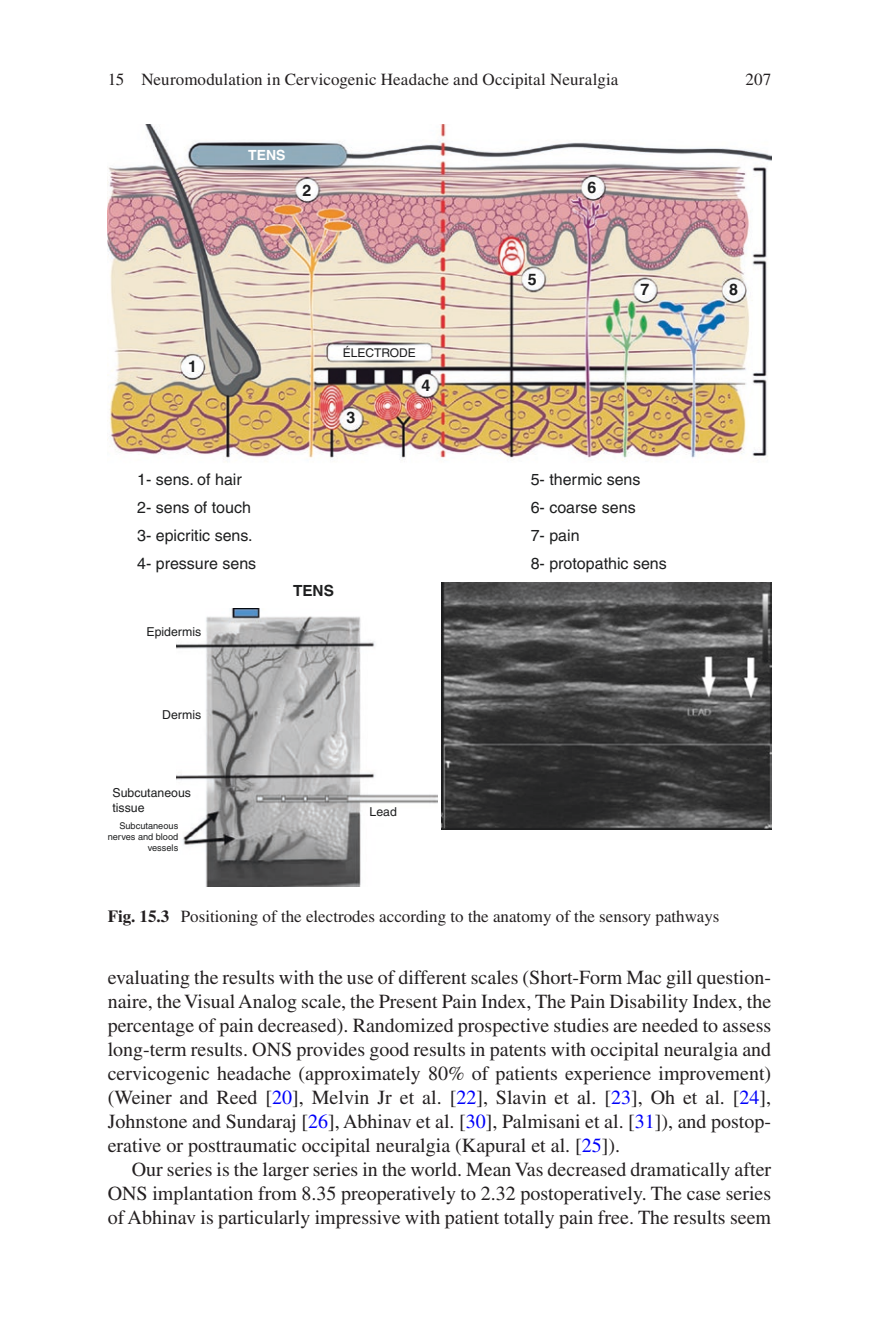
<style>
.page{position:relative;width:879px;height:1333px;background:#fff}
.page>*{position:absolute;margin:0;border:0;box-sizing:border-box;transform-origin:0 0}
.t1{font:20px/24px "Jrxdcy Times LT Std";color:#231f20;text-align:justify}
.t2{font:17px "Jrxdcy Times LT Std";color:#231f20}
.t3{font:16px/28px "Mgnmlm Helvetica";color:#1d1e1f}
.t4{font:700 16px "Dtdpfp Helvetica";color:#1d1e1f}
.t5{font:700 15.4px "Dtdpfp Helvetica";color:#1d1e1f}
.t6{font:700 14px "Dtdpfp Helvetica";color:#fff}
.t7{font:12.2px/14.8px "Mgnmlm Helvetica";color:#1d1e1f}
.t8{font:12px "Mgnmlm Helvetica";color:#1d1e1f}
.t9{font:9.2px/11px "Mgnmlm Helvetica";color:#1d1e1f;text-align:right}
.s1{font-family:"Nssjvy Times LT Std";font-weight:700}
.s2{color:#0000fa}
</style>
<div class="page">
<img style="left:108px;top:124px;width:663px;height:443px">
<img style="left:176px;top:608px;width:261px;height:278px">
<img style="left:442px;top:583px;width:329px;height:246px">
<p class="t2" style="left:108px;top:70px;width:512px">15 Neuromodulation in Cervicogenic Headache and Occipital Neuralgia</p>
<p class="t6" style="left:248px;top:146px;width:39px">TENS</p>
<p class="t4" style="left:302px;top:180px;width:10px">2</p>
<p class="t4" style="left:587px;top:177px;width:10px">6</p>
<p class="t2" style="left:745px;top:70px;width:27px">207</p>
<p class="t4" style="left:188px;top:356px;width:10px">1</p>
<p class="t8" style="left:343px;top:345px;width:75px">ÉLECTRODE</p>
<p class="t4" style="left:346px;top:407px;width:10px">3</p>
<p class="t4" style="left:421px;top:375px;width:10px">4</p>
<p class="t4" style="left:528px;top:269px;width:10px">5</p>
<p class="t4" style="left:640px;top:280px;width:10px">7</p>
<p class="t4" style="left:729px;top:280px;width:10px">8</p>
<p class="t3" style="left:137px;top:465px;width:121px">1- sens. of hair<br>2- sens of touch<br>3- epicritic sens.<br>4- pressure sens</p>
<p class="t3" style="left:531px;top:465px;width:138px">5- thermic sens<br>6- coarse sens<br>7- pain<br>8- protopathic sens</p>
<p class="t7" style="left:146px;top:624px;width:56px">Epidermis</p>
<p class="t7" style="left:162px;top:707px;width:41px">Dermis</p>
<p class="t7" style="left:112px;top:785px;width:80px">Subcutaneous tissue</p>
<p class="t9" style="left:108px;top:820px;width:72px">Subcutaneous nerves and blood vessels</p>
<p class="t5" style="left:293px;top:581px;width:42px">TENS</p>
<p class="t7" style="left:369px;top:804px;width:29px">Lead</p>
<p class="t2" style="left:108px;top:906px;width:613px"><span class="s1">Fig. 15.3</span> Positioning of the electrodes according to the anatomy of the sensory pathways</p>
<p class="t1" style="left:108px;top:964px;width:665px">evaluating the results with the use of different scales (Short-Form Mac gill question&shy;naire, the Visual Analog scale, the Present Pain Index, The Pain Disability Index, the percentage of pain decreased). Randomized prospective studies are needed to assess long-term results. ONS provides good results in patents with occipital neuralgia and cervicogenic headache (approximately 80% of patients experience improvement) (Weiner and Reed [<span class="s2">20</span>], Melvin Jr et al. [<span class="s2">22</span>], Slavin et al. [<span class="s2">23</span>], Oh et al. [<span class="s2">24</span>], Johnstone and Sundaraj [<span class="s2">26</span>], Abhinav et al. [<span class="s2">30</span>], Palmisani et al. [<span class="s2">31</span>]), and postop&shy;erative or posttraumatic occipital neuralgia (Kapural et al. [<span class="s2">25</span>]).</p>
<p class="t1" style="left:108px;top:1156px;width:665px;text-indent:24px">Our series is the larger series in the world. Mean Vas decreased dramatically after ONS implantation from 8.35 preoperatively to 2.32 postoperatively. The case series of Abhinav is particularly impressive with patient totally pain free. The results seem</p>
</div>
